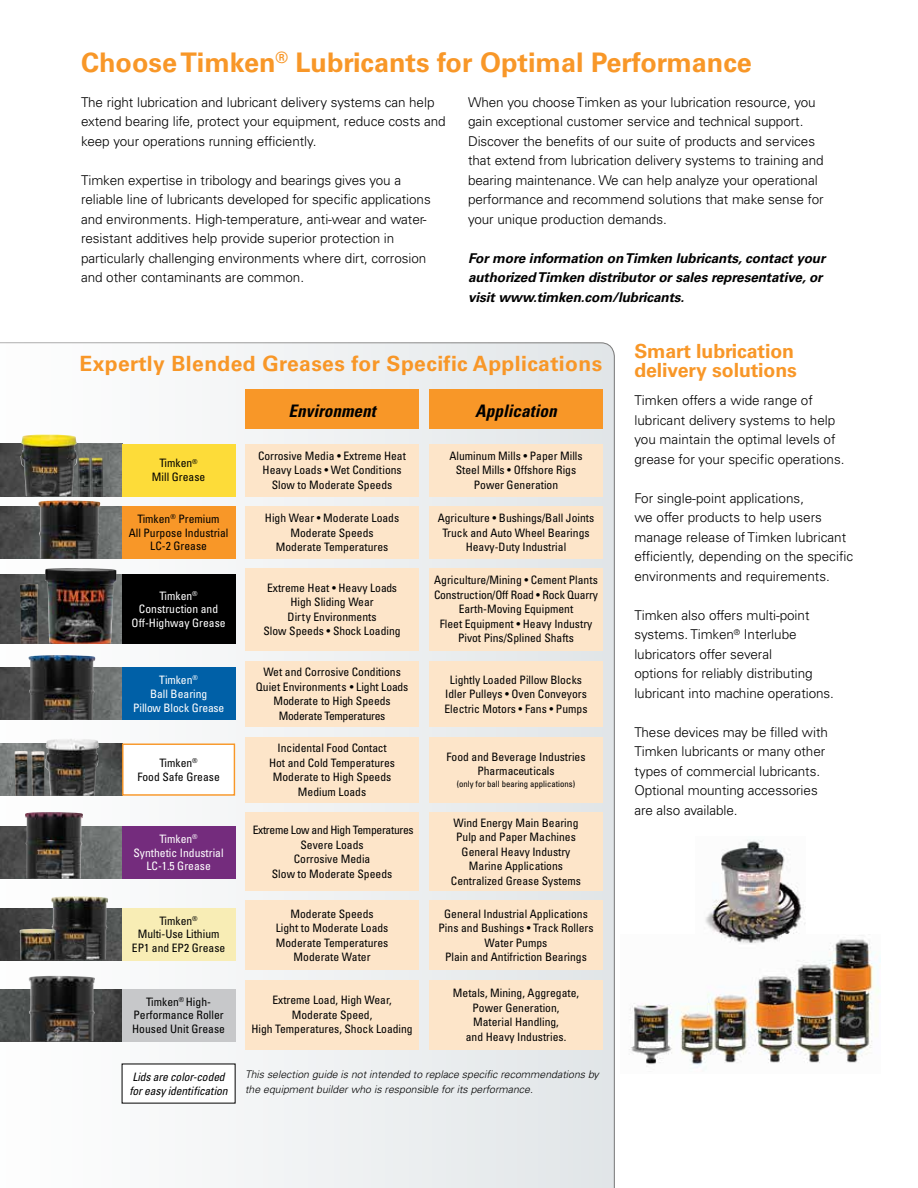
<style>
.page{position:relative;width:918px;height:1188px;background:#fff}
.page>*{position:absolute;margin:0;border:0;box-sizing:border-box;transform-origin:0 0}
.t1{font:700 27px "Univers LT Std";color:#f89728}
.t2{font:700 21px "Univers LT Std";letter-spacing:.02em;color:#f89728}
.t3{font:700 19.5px "Univers LT Std";letter-spacing:-.005em;color:#f89728}
.t4{font:italic 700 condensed 17.25px "Univers LT Std";color:#000}
.t5{font:300 13.5px/19.5px "Univers LT Std";letter-spacing:-.005em;color:#000}
.t6{font:italic 700 13.5px/19.5px "Univers LT Std";letter-spacing:-.005em;color:#000}
.t7{font:condensed 11.55px/14.5px "Univers LT Std";color:#000;text-align:center}
.t8{font:condensed 11.55px/13.8px "Univers LT Std";color:#fff;text-align:center}
.t9{font:italic condensed 11.55px/14.5px "Univers LT Std";letter-spacing:-.015em;color:#000}
.t10{font:italic 300 10.5px/15px "Univers LT Std";color:#000}
.t11{font:condensed 8.7px "Univers LT Std";color:#000}
</style>
<div class="page">
<svg style="left:0;top:342px;width:615px;height:846px"></svg>
<img style="left:0;top:444px;width:122px;height:52px">
<img style="left:0;top:506px;width:122px;height:53px">
<img style="left:0;top:574px;width:122px;height:70px">
<img style="left:0;top:668px;width:122px;height:52px">
<img style="left:0;top:744px;width:122px;height:52px">
<img style="left:0;top:826px;width:122px;height:53px">
<img style="left:0;top:908px;width:122px;height:52px">
<img style="left:0;top:989px;width:122px;height:52px">
<div style="left:122px;top:1064px;width:113px;height:39px;background:#fff"></div>
<div style="left:245px;top:568px;width:174px;height:82px;background:#fde5c9"></div>
<div style="left:245px;top:390px;width:174px;height:39px;background:#f89728"></div>
<div style="left:245px;top:444px;width:174px;height:52px;background:#fde5c9"></div>
<div style="left:245px;top:661px;width:174px;height:65px;background:#fde5c9"></div>
<div style="left:245px;top:813px;width:174px;height:78px;background:#fde5c9"></div>
<div style="left:245px;top:737px;width:174px;height:65px;background:#fde5c9"></div>
<div style="left:245px;top:901px;width:174px;height:69px;background:#fde5c9"></div>
<div style="left:245px;top:980px;width:174px;height:69px;background:#fde5c9"></div>
<div style="left:245px;top:506px;width:174px;height:53px;background:#fde5c9"></div>
<div style="left:429px;top:568px;width:174px;height:82px;background:#fde5c9"></div>
<div style="left:429px;top:390px;width:174px;height:39px;background:#f89728"></div>
<div style="left:429px;top:444px;width:174px;height:52px;background:#fde5c9"></div>
<div style="left:429px;top:661px;width:174px;height:65px;background:#fde5c9"></div>
<div style="left:429px;top:813px;width:174px;height:78px;background:#fde5c9"></div>
<div style="left:429px;top:737px;width:174px;height:65px;background:#fde5c9"></div>
<div style="left:429px;top:901px;width:174px;height:69px;background:#fde5c9"></div>
<div style="left:429px;top:980px;width:174px;height:69px;background:#fde5c9"></div>
<div style="left:429px;top:506px;width:174px;height:53px;background:#fde5c9"></div>
<div style="left:122px;top:574px;width:113px;height:70px;background:#000"></div>
<div style="left:122px;top:444px;width:113px;height:52px;background:#fddc39"></div>
<div style="left:122px;top:668px;width:113px;height:52px;background:#0060a7"></div>
<div style="left:122px;top:826px;width:113px;height:53px;background:#742c7d"></div>
<div style="left:123px;top:744px;width:111px;height:51px;background:#fff"></div>
<div style="left:122px;top:744px;width:113px;height:52px;border:1px solid #f89728"></div>
<div style="left:122px;top:908px;width:113px;height:52px;background:#f8edb5"></div>
<div style="left:122px;top:989px;width:113px;height:52px;background:#c7c8ca"></div>
<div style="left:122px;top:506px;width:113px;height:53px;background:#f89728"></div>
<img style="left:77px;top:457px;width:26px;height:39px">
<img style="left:21px;top:435px;width:56px;height:61px">
<img style="left:38px;top:500px;width:62px;height:59px">
<img style="left:45px;top:568px;width:71px;height:76px">
<img style="left:28px;top:655px;width:67px;height:65px">
<img style="left:45px;top:739px;width:54px;height:57px">
<img style="left:25px;top:812px;width:58px;height:67px">
<img style="left:51px;top:896px;width:57px;height:63px">
<img style="left:31px;top:751px;width:14px;height:45px">
<img style="left:14px;top:751px;width:14px;height:45px">
<img style="left:20px;top:584px;width:18px;height:60px">
<img style="left:20px;top:929px;width:36px;height:31px">
<img style="left:28px;top:976px;width:67px;height:65px">
<img style="left:629px;top:939px;width:251px;height:129px">
<img style="left:696px;top:840px;width:109px;height:109px">
<h1 class="t1" style="left:81px;top:47px;width:672px">Choose Timken<sup>®</sup> Lubricants for Optimal Performance</h1>
<p class="t5" style="left:81px;top:92px;width:366px">The right lubrication and lubricant delivery systems can help extend bearing life, protect your equipment, reduce costs and keep your operations running efficiently.</p>
<p class="t5" style="left:81px;top:170px;width:351px">Timken expertise in tribology and bearings gives you a reliable line of lubricants developed for specific applications and environments. High-temperature, anti-wear and water&shy;resistant additives help provide superior protection in particularly challenging environments where dirt, corrosion and other contaminants are common.</p>
<p class="t5" style="left:468px;top:92px;width:357px">When you choose Timken as your lubrication resource, you gain exceptional customer service and technical support.<br>Discover the benefits of our suite of products and services that extend from lubrication delivery systems to training and bearing maintenance. We can help analyze your operational performance and recommend solutions that make sense for your unique production demands.</p>
<p class="t6" style="left:468px;top:248px;width:359px">For more information on Timken lubricants, contact your authorized Timken distributor or sales representative, or visit www.timken.com/lubricants.</p>
<h3 class="t3" style="left:634px;top:340px;width:161px">Smart lubrication</h3>
<h2 class="t2" style="left:80px;top:352px;width:524px">Expertly Blended Greases for Specific Applications</h2>
<h3 class="t3" style="left:634px;top:359px;width:164px">delivery solutions</h3>
<p class="t7" style="left:152px;top:456px;width:55px;line-height:13.8px">Timken<sup>®<br></sup>Mill Grease</p>
<p class="t7" style="left:129px;top:512px;width:101px;line-height:13.8px">Timken<sup>®</sup> Premium<br>All Purpose Industrial<br>LC-2 Grease</p>
<p class="t8" style="left:132px;top:588px;width:96px">Timken<sup>®<br></sup>Construction and<br>Off-Highway Grease</p>
<p class="t8" style="left:133px;top:673px;width:93px">Timken<sup>®<br></sup>Ball Bearing<br>Pillow Block Grease</p>
<p class="t7" style="left:137px;top:756px;width:84px;line-height:13.8px">Timken<sup>®<br></sup>Food Safe Grease</p>
<p class="t8" style="left:134px;top:832px;width:92px">Timken<sup>®<br></sup>Synthetic Industrial<br>LC-1.5 Grease</p>
<p class="t7" style="left:132px;top:914px;width:95px;line-height:13.8px">Timken<sup>®<br></sup>Multi-Use Lithium<br>EP1 and EP2 Grease</p>
<p class="t7" style="left:132px;top:995px;width:94px;line-height:13.8px">Timken<sup>®</sup> High-<br>Performance Roller<br>Housed Unit Grease</p>
<p class="t9" style="left:130px;top:1069px;width:100px">Lids are color-coded for easy identification</p>
<h3 class="t4" style="left:288px;top:400px;width:89px">Environment</h3>
<p class="t7" style="left:258px;top:448px;width:149px">Corrosive Media • Extreme Heat<br>Heavy Loads • Wet Conditions<br>Slow to Moderate Speeds</p>
<p class="t7" style="left:265px;top:511px;width:136px">High Wear • Moderate Loads<br>Moderate Speeds<br>Moderate Temperatures</p>
<p class="t7" style="left:264px;top:580px;width:139px">Extreme Heat • Heavy Loads<br>High Sliding Wear<br>Dirty Environments<br>Slow Speeds • Shock Loading</p>
<p class="t7" style="left:256px;top:665px;width:154px">Wet and Corrosive Conditions<br>Quiet Environments • Light Loads<br>Moderate to High Speeds<br>Moderate Temperatures</p>
<p class="t7" style="left:269px;top:741px;width:127px">Incidental Food Contact<br>Hot and Cold Temperatures<br>Moderate to High Speeds<br>Medium Loads</p>
<p class="t7" style="left:253px;top:823px;width:163px">Extreme Low and High Temperatures<br>Severe Loads<br>Corrosive Media<br>Slow to Moderate Speeds</p>
<p class="t7" style="left:276px;top:906px;width:114px">Moderate Speeds<br>Light to Moderate Loads<br>Moderate Temperatures<br>Moderate Water</p>
<p class="t7" style="left:251px;top:993px;width:163px">Extreme Load, High Wear,<br>Moderate Speed,<br>High Temperatures, Shock Loading</p>
<h3 class="t4" style="left:475px;top:400px;width:83px">Application</h3>
<p class="t7" style="left:449px;top:448px;width:135px">Aluminum Mills • Paper Mills<br>Steel Mills • Offshore Rigs<br>Power Generation</p>
<p class="t7" style="left:438px;top:511px;width:158px">Agriculture • Bushings/Ball Joints<br>Truck and Auto Wheel Bearings<br>Heavy-Duty Industrial</p>
<p class="t7" style="left:434px;top:573px;width:165px">Agriculture/Mining • Cement Plants<br>Construction/Off Road • Rock Quarry<br>Earth-Moving Equipment<br>Fleet Equipment • Heavy Industry<br>Pivot Pins/Splined Shafts</p>
<p class="t7" style="left:445px;top:672px;width:144px">Lightly Loaded Pillow Blocks<br>Idler Pulleys • Oven Conveyors<br>Electric Motors • Fans • Pumps</p>
<p class="t7" style="left:446px;top:749px;width:141px">Food and Beverage Industries<br>Pharmaceuticals</p>
<p class="t11" style="left:457px;top:778px;width:120px">(only for ball bearing applications)</p>
<p class="t7" style="left:451px;top:815px;width:132px">Wind Energy Main Bearing<br>Pulp and Paper Machines<br>General Heavy Industry<br>Marine Applications<br>Centralized Grease Systems</p>
<p class="t7" style="left:439px;top:906px;width:156px">General Industrial Applications<br>Pins and Bushings • Track Rollers<br>Water Pumps<br>Plain and Antifriction Bearings</p>
<p class="t7" style="left:453px;top:986px;width:128px">Metals, Mining, Aggregate,<br>Power Generation,<br>Material Handling,<br>and Heavy Industries.</p>
<p class="t10" style="left:245px;top:1067px;width:355px">This selection guide is not intended to replace specific recommendations by the equipment builder who is responsible for its performance.</p>
<p class="t5" style="left:634px;top:391px;width:212px">Timken offers a wide range of lubricant delivery systems to help you maintain the optimal levels of grease for your specific operations.</p>
<p class="t5" style="left:634px;top:488px;width:220px">For single-point applications,<br>we offer products to help users manage release of Timken lubricant efficiently, depending on the specific environments and requirements.</p>
<p class="t5" style="left:634px;top:605px;width:201px">Timken also offers multi-point systems. Timken<sup>®</sup> Interlube lubricators offer several<br>options for reliably distributing lubricant into machine operations.</p>
<p class="t5" style="left:634px;top:722px;width:195px">These devices may be filled with<br>Timken lubricants or many other types of commercial lubricants.<br>Optional mounting accessories are also available.</p>
</div>
